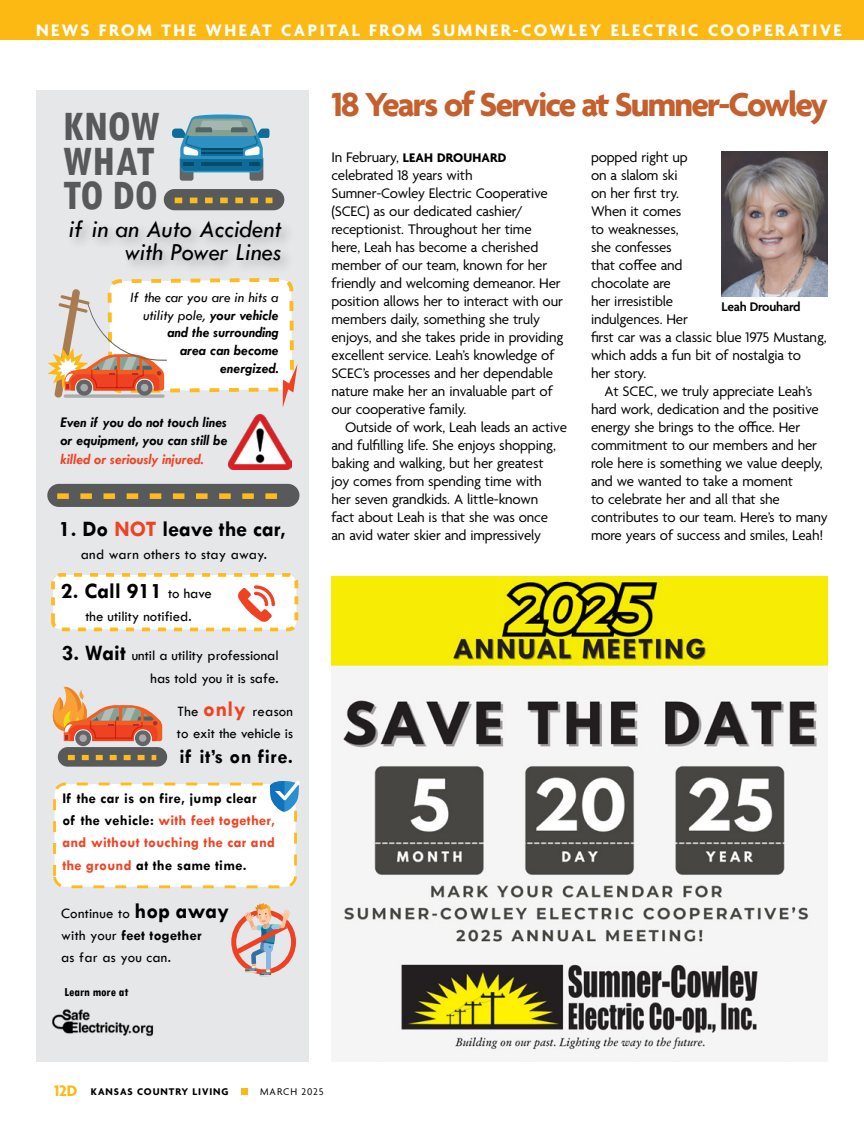
<style>
.page{position:relative;width:864px;height:1134px;background:#fff}
.page>*{position:absolute;margin:0;border:0;box-sizing:border-box;transform-origin:0 0}
.t1{font:700 condensed 44.55px/34.7px "Tw Cen";letter-spacing:-.005em;color:#58595b;text-align:justify}
.t2{font:700 36px "Agenda";letter-spacing:-.05em;color:#c3602e}
.t3{font:italic 25.35px/23px "Tw Cen";color:#000;text-align:right}
.t4{font:700 22.2px "Tw Cen";color:#000}
.t5{font:700 20.4px "Tw Cen";letter-spacing:.02em;color:#000}
.t6{font:700 18px "Agenda";letter-spacing:.14em;color:#fff}
.t7{font:15px/18px "Agenda";letter-spacing:-.01em;color:#000}
.t8{font:italic 700 14.85px/17.9px "Tw Cen";color:#000;text-align:right}
.t9{font:700 14.85px/22.2px "Tw Cen";letter-spacing:.02em;color:#000}
.t10{font:14.85px/23px "Tw Cen";color:#000;text-align:right}
.t11{font:14.85px/22.2px "Tw Cen";letter-spacing:.02em;color:#000}
.t12{font:italic 700 14.85px "Tw Cen";color:#ef4223}
.t13{font:700 13.5px "Agenda";letter-spacing:.01em;color:#000}
.t14{font:600 13.5px "Agenda";letter-spacing:-.015em;color:#000}
.t15{font:700 condensed 13.05px "Tw Cen";color:#000}
.t16{font:700 10.5px "Agenda";letter-spacing:.09em;color:#000}
.t17{font:10.5px "Agenda";letter-spacing:.09em;color:#000}
.s1{font-weight:400}
.s2{color:#ef4223}
.s3{font-weight:400;font-size:14.85px}
.s4{font-weight:700;font-size:22.2px}
.s5{font-weight:700;font-size:22.2px;color:#ef4223}
.s6{font-weight:700}
.s7{font-weight:400;font-size:15px}
.s8{font-size:16.5px;color:#fdb913}
</style>
<div class="page">
<img style="left:722px;top:151px;width:106px;height:146px">
<img style="left:332px;top:576px;width:496px;height:486px">
<div style="left:36px;top:90px;width:273px;height:972px;background:#e6e7e8"></div>
<div style="left:36px;top:187px;width:270px;height:101px;background:#e6e7e8"></div>
<img style="left:46px;top:1009px;width:60px;height:28px">
<div style="left:53px;top:575px;width:243px;height:54px;background:#fff;border-radius:8px"></div>
<div style="left:51px;top:573px;width:247px;height:58px;border:4px dashed #fdbb1d;border-radius:8px"></div>
<svg style="left:52px;top:686px;width:54px;height:60px;background:#e2a880"></svg>
<svg style="left:106px;top:90px;width:190px;height:972px;background:#dedddd"></svg>
<svg style="left:175px;top:198px;width:97px;height:5px"></svg>
<div style="left:47px;top:484px;width:252px;height:23px;background:#58595b;border-radius:12px"></div>
<svg style="left:57px;top:493px;width:220px;height:6px"></svg>
<div style="left:58px;top:747px;width:109px;height:20px;background:#58595b;border-radius:10px"></div>
<svg style="left:68px;top:755px;width:88px;height:5px"></svg>
<div style="left:55px;top:784px;width:241px;height:103px;background:#fff;border-radius:11px"></div>
<div style="left:53px;top:783px;width:244px;height:105px;border:3px dashed #fdbb1d;border-radius:11px"></div>
<svg style="left:48px;top:280px;width:250px;height:128px"></svg>
<svg style="left:270px;top:780px;width:30px;height:32px"></svg>
<svg style="left:231px;top:903px;width:62px;height:73px;background:#d8b6af"></svg>
<div style="left:241px;top:1088px;width:7px;height:7px;background:#fdb913"></div>
<div style="left:0;top:0;width:864px;height:40px;background:#fdb913"></div>
<p class="t6" style="left:36px;top:21px;width:807px">NEWS FROM THE WHEAT CAPITAL FROM SUMNER-COWLEY ELECTRIC COOPERATIVE</p>
<h1 class="t1" style="left:63px;top:108px;width:99px">KNOW WHAT TO DO</h1>
<h3 class="t3" style="left:69px;top:217px;width:214px">if in an Auto Accident with Power Lines</h3>
<p class="t8" style="left:130px;top:288px;width:150px"><span class="s1">If the car you are in hits a utility pole,</span> your vehicle and the surrounding<br>area can become energized.</p>
<p class="t8" style="left:61px;top:412px;width:168px;line-height:18.6px;text-align:left">Even if you do not touch lines or equipment, you can still be</p>
<p class="t12" style="left:61px;top:450px;width:145px">killed or seriously injured.</p>
<h3 class="t4" style="left:59px;top:516px;width:229px">1. Do <span class="s2">NOT</span> leave the car,</h3>
<p class="t11" style="left:81px;top:543px;width:188px">and warn others to stay away.</p>
<h3 class="t4" style="left:61px;top:577px;width:153px">2. Call 911 <span class="s3">to have</span></h3>
<p class="t10" style="left:86px;top:604px;width:108px">the utility notified.</p>
<p class="t10" style="left:62px;top:644px;width:218px"><span class="s4">3. Wait</span> until a utility professional has told you it is safe.</p>
<p class="t10" style="left:177px;top:700px;width:118px;line-height:22.2px;text-align:left">The <span class="s5">only</span> reason to exit the vehicle is</p>
<h3 class="t5" style="left:180px;top:744px;width:115px">if it’s on fire.</h3>
<p class="t9" style="left:62px;top:787px;width:214px">If the car is on fire, jump clear<br>of the vehicle: <span class="s2">with feet together, and without touching the car and the ground</span> at the same time.</p>
<p class="t11" style="left:61px;top:902px;width:170px">Continue to <span class="s4">hop away </span>with your <span class="s6">feet together<br></span>as far as you can.</p>
<p class="t15" style="left:65px;top:984px;width:65px">Learn more at</p>
<h2 class="t2" style="left:332px;top:85px;width:498px">18 Years of Service at Sumner-Cowley</h2>
<p class="t13" style="left:332px;top:150px;width:177px"><span class="s7">In February,</span> LEAH DROUHARD</p>
<p class="t7" style="left:332px;top:167px;width:233px">celebrated 18 years with Sumner-Cowley Electric Cooperative (SCEC) as our dedicated cashier/ receptionist. Throughout her time here, Leah has become a cherished member of our team, known for her friendly and welcoming demeanor. Her position allows her to interact with our members daily, something she truly enjoys, and she takes pride in providing excellent service. Leah’s knowledge of SCEC’s processes and her dependable nature make her an invaluable part of our cooperative family.</p>
<p class="t7" style="left:332px;top:419px;width:237px;text-indent:14px">Outside of work, Leah leads an active and fulfilling life. She enjoys shopping, baking and walking, but her greatest<br>joy comes from spending time with<br>her seven grandkids. A little-known<br>fact about Leah is that she was once<br>an avid water skier and impressively</p>
<p class="t7" style="left:591px;top:149px;width:237px">popped right up<br>on a slalom ski<br>on her first try.<br>When it comes<br>to weaknesses,<br>she confesses<br>that coffee and<br>chocolate are<br>her irresistible<br>indulgences. Her<br>first car was a classic blue 1975 Mustang, which adds a fun bit of nostalgia to<br>her story.</p>
<p class="t7" style="left:591px;top:383px;width:239px;text-indent:14px">At SCEC, we truly appreciate Leah’s hard work, dedication and the positive energy she brings to the office. Her commitment to our members and her role here is something we value deeply, and we wanted to take a moment<br>to celebrate her and all that she contributes to our team. Here’s to many more years of success and smiles, Leah!</p>
<p class="t14" style="left:722px;top:299px;width:80px">Leah Drouhard</p>
<p class="t16" style="left:54px;top:1086px;width:176px"><span class="s8">12D</span> KANSAS COUNTRY LIVING</p>
<p class="t17" style="left:260px;top:1086px;width:65px">MARCH 2025</p>
</div>
